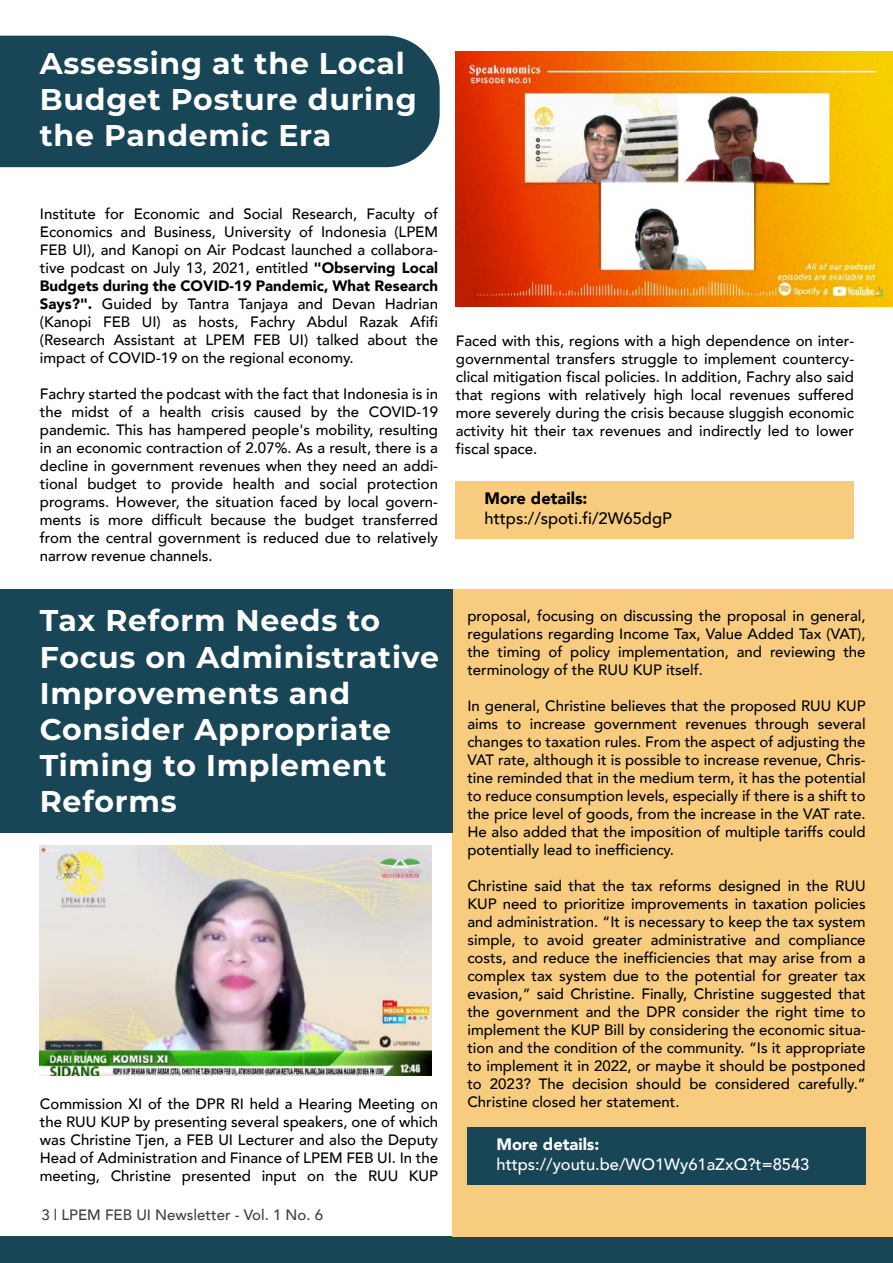
<style>
.page{position:relative;width:893px;height:1263px;background:#fff}
.page>*{position:absolute;margin:0;border:0;box-sizing:border-box;transform-origin:0 0}
.t1{font:700 30px/36px "Montserrat";letter-spacing:.025em;color:#fff}
.t2{font:500 16.5px "Avenir";color:#fff}
.t3{font:500 16.5px "Avenir";color:#000}
.t4{font:900 16.5px "Avenir";color:#000}
.t5{font:900 16.5px "Avenir";color:#fff}
.t6{font:500 15px/18px "Avenir";color:#000;text-align:justify}
.t7{font:500 15px "Avenir";color:#3f3f3f}
.s1{font-weight:900}
</style>
<div class="page">
<div style="left:0;top:1237px;width:893px;height:26px;background:#184656"></div>
<div style="left:452px;top:589px;width:441px;height:648px;background:#f7cc7f"></div>
<div style="left:0;top:36px;width:440px;height:131px;background:#184656"></div>
<div style="left:456px;top:481px;width:398px;height:58px;background:#f7cc7f"></div>
<div style="left:468px;top:1127px;width:398px;height:57px;background:#184656"></div>
<img style="left:456px;top:52px;width:437px;height:255px">
<img style="left:40px;top:845px;width:391px;height:231px">
<div style="left:0;top:589px;width:453px;height:244px;background:#184656"></div>
<h1 class="t1" style="left:40px;top:44px;width:378px">Assessing at the Local<br>Budget Posture during the Pandemic Era</h1>
<p class="t6" style="left:40px;top:204px;width:400px">Institute for Economic and Social Research, Faculty of Economics and Business, University of Indonesia (LPEM FEB UI), and Kanopi on Air Podcast launched a collabora&shy;tive podcast on July 13, 2021, entitled <span class="s1">"Observing Local Budgets during the COVID-19 Pandemic, What Research Says?".</span> Guided by Tantra Tanjaya and Devan Hadrian (Kanopi FEB UI) as hosts, Fachry Abdul Razak Afifi (Research Assistant at LPEM FEB UI) talked about the impact of COVID-19 on the regional economy.</p>
<p class="t6" style="left:40px;top:384px;width:400px">Fachry started the podcast with the fact that Indonesia is in the midst of a health crisis caused by the COVID-19 pandemic. This has hampered people's mobility, resulting in an economic contraction of 2.07%. As a result, there is a decline in government revenues when they need an addi&shy;tional budget to provide health and social protection programs. However, the situation faced by local govern&shy;ments is more difficult because the budget transferred from the central government is reduced due to relatively narrow revenue channels.</p>
<p class="t6" style="left:456px;top:331px;width:400px">Faced with this, regions with a high dependence on inter&shy;governmental transfers struggle to implement countercy&shy;clical mitigation fiscal policies. In addition, Fachry also said that regions with relatively high local revenues suffered more severely during the crisis because sluggish economic activity hit their tax revenues and indirectly led to lower fiscal space.</p>
<p class="t4" style="left:485px;top:484px;width:104px">More details:</p>
<p class="t3" style="left:485px;top:504px;width:189px">https://spoti.fi/2W65dgP</p>
<h1 class="t1" style="left:40px;top:601px;width:401px">Tax Reform Needs to<br>Focus on Administrative<br>Improvements and<br>Consider Appropriate<br>Timing to Implement<br>Reforms</h1>
<p class="t6" style="left:40px;top:1094px;width:400px">Commission XI of the DPR RI held a Hearing Meeting on the RUU KUP by presenting several speakers, one of which was Christine Tjen, a FEB UI Lecturer and also the Deputy Head of Administration and Finance of LPEM FEB UI. In the meeting, Christine presented input on the RUU KUP</p>
<p class="t7" style="left:41px;top:1201px;width:283px">3 | LPEM FEB UI Newsletter - Vol. 1 No. 6</p>
<p class="t6" style="left:467px;top:605px;width:400px">proposal, focusing on discussing the proposal in general, regulations regarding Income Tax, Value Added Tax (VAT), the timing of policy implementation, and reviewing the terminology of the RUU KUP itself.</p>
<p class="t6" style="left:467px;top:695px;width:400px">In general, Christine believes that the proposed RUU KUP aims to increase government revenues through several changes to taxation rules. From the aspect of adjusting the VAT rate, although it is possible to increase revenue, Chris&shy;tine reminded that in the medium term, it has the potential to reduce consumption levels, especially if there is a shift to the price level of goods, from the increase in the VAT rate.<br>He also added that the imposition of multiple tariffs could potentially lead to inefficiency.</p>
<p class="t6" style="left:467px;top:875px;width:400px">Christine said that the tax reforms designed in the RUU KUP need to prioritize improvements in taxation policies and administration. “It is necessary to keep the tax system simple, to avoid greater administrative and compliance costs, and reduce the inefficiencies that may arise from a complex tax system due to the potential for greater tax evasion,” said Christine. Finally, Christine suggested that the government and the DPR consider the right time to implement the KUP Bill by considering the economic situa&shy;tion and the condition of the community. “Is it appropriate to implement it in 2022, or maybe it should be postponed to 2023? The decision should be considered carefully.” Christine closed her statement.</p>
<p class="t5" style="left:496px;top:1130px;width:104px">More details:</p>
<p class="t2" style="left:496px;top:1149px;width:314px">https://youtu.be/WO1Wy61aZxQ?t=8543</p>
</div>
